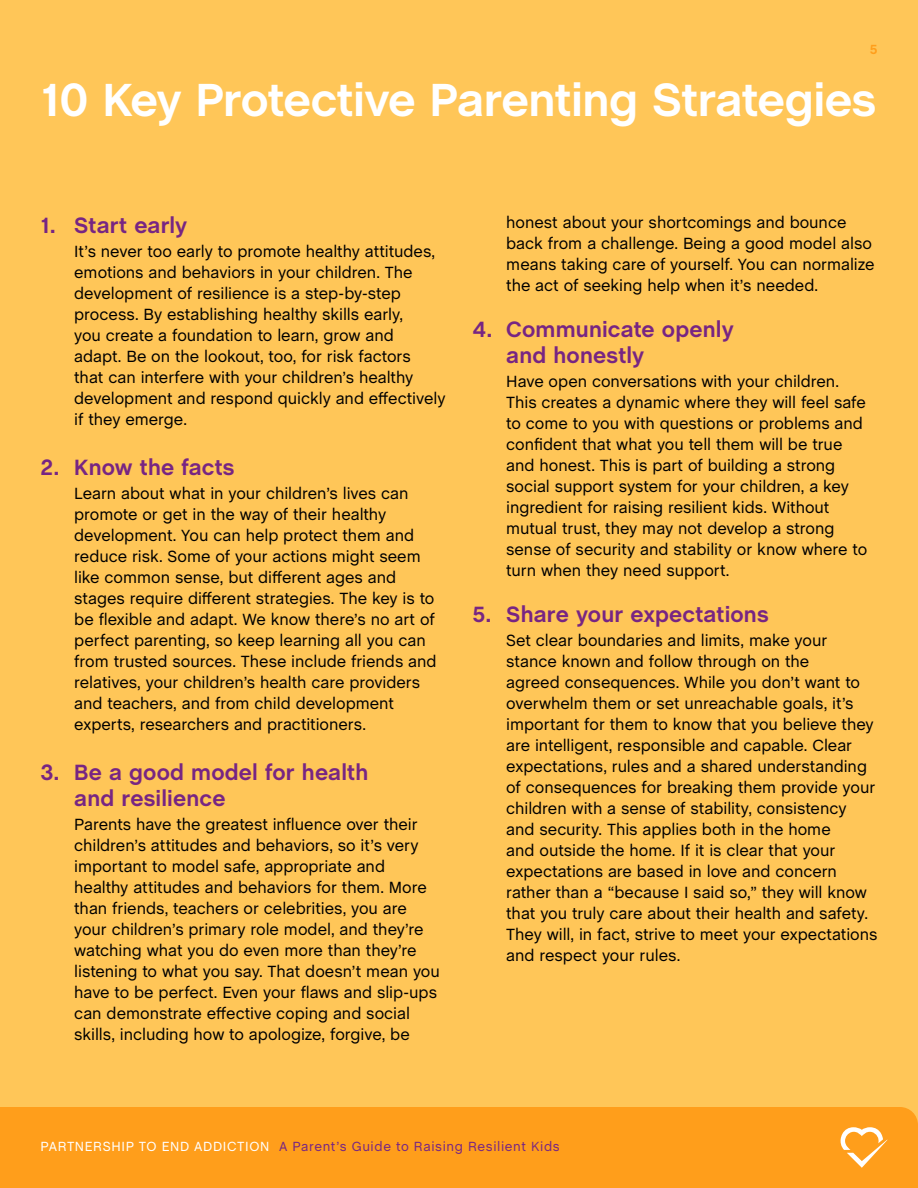
<style>
.page{position:relative;width:918px;height:1188px;background:#ffc658}
.page>*{position:absolute;margin:0;border:0;box-sizing:border-box;transform-origin:0 0}
.t1{font:700 47.25px "Chalet";letter-spacing:-.015em;color:#fff}
.t2{font:700 22.5px/25.5px "Chalet";letter-spacing:.005em;color:#772583}
.t3{font:16.5px/21px "Chalet";letter-spacing:-.005em;color:#000}
.t4{font:13.5px "Chalet";letter-spacing:.045em;color:#772583}
.t5{font:700 13.5px "Chalet";color:#ff9e1b}
.s1{color:#fff}
</style>
<div class="page">
<div style="left:0;top:1107px;width:918px;height:81px;background:#ff9e1b"></div>
<svg style="left:841px;top:1127px;width:46px;height:41px;background:#ffb552"></svg>
<p class="t5" style="left:870px;top:41px;width:9px">5</p>
<h1 class="t1" style="left:40px;top:72px;width:838px">10 Key Protective Parenting Strategies</h1>
<h2 class="t2" style="left:40px;top:214px;width:148px">1. Start early</h2>
<p class="t3" style="left:74px;top:241px;width:373px">It’s never too early to promote healthy attitudes, emotions and behaviors in your children. The development of resilience is a step-by-step process. By establishing healthy skills early,<br>you create a foundation to learn, grow and<br>adapt. Be on the lookout, too, for risk factors<br>that can interfere with your children’s healthy development and respond quickly and effectively if they emerge.</p>
<h2 class="t2" style="left:40px;top:456px;width:196px">2. Know the facts</h2>
<p class="t3" style="left:74px;top:483px;width:364px">Learn about what in your children’s lives can promote or get in the way of their healthy development. You can help protect them and reduce risk. Some of your actions might seem like common sense, but different ages and stages require different strategies. The key is to be flexible and adapt. We know there’s no art of perfect parenting, so keep learning all you can from trusted sources. These include friends and relatives, your children’s health care providers and teachers, and from child development experts, researchers and practitioners.</p>
<h2 class="t2" style="left:74px;top:761px;width:296px;text-indent:-34px">3. Be a good model for health and resilience</h2>
<p class="t3" style="left:74px;top:814px;width:367px">Parents have the greatest influence over their children’s attitudes and behaviors, so it’s very important to model safe, appropriate and healthy attitudes and behaviors for them. More than friends, teachers or celebrities, you are your children’s primary role model, and they’re watching what you do even more than they’re listening to what you say. That doesn’t mean you have to be perfect. Even your flaws and slip-ups can demonstrate effective coping and social skills, including how to apologize, forgive, be</p>
<p class="t3" style="left:506px;top:212px;width:370px">honest about your shortcomings and bounce back from a challenge. Being a good model also means taking care of yourself. You can normalize the act of seeking help when it’s needed.</p>
<h2 class="t2" style="left:506px;top:318px;width:229px;text-indent:-34px">4. Communicate openly and honestly</h2>
<p class="t3" style="left:506px;top:371px;width:363px">Have open conversations with your children.<br>This creates a dynamic where they will feel safe to come to you with questions or problems and confident that what you tell them will be true and honest. This is part of building a strong social support system for your children, a key ingredient for raising resilient kids. Without mutual trust, they may not develop a strong sense of security and stability or know where to turn when they need support.</p>
<h2 class="t2" style="left:472px;top:603px;width:298px">5. Share your expectations</h2>
<p class="t3" style="left:506px;top:630px;width:373px">Set clear boundaries and limits, make your stance known and follow through on the<br>agreed consequences. While you don’t want to overwhelm them or set unreachable goals, it’s important for them to know that you believe they are intelligent, responsible and capable. Clear expectations, rules and a shared understanding of consequences for breaking them provide your children with a sense of stability, consistency and security. This applies both in the home<br>and outside the home. If it is clear that your expectations are based in love and concern rather than a “because I said so,” they will know that you truly care about their health and safety.<br>They will, in fact, strive to meet your expectations and respect your rules.</p>
<p class="t4" style="left:40px;top:1138px;width:521px"><span class="s1">PARTNERSHIP TO END ADDICTION</span> A Parent’s Guide to Raising Resilient Kids</p>
</div>
